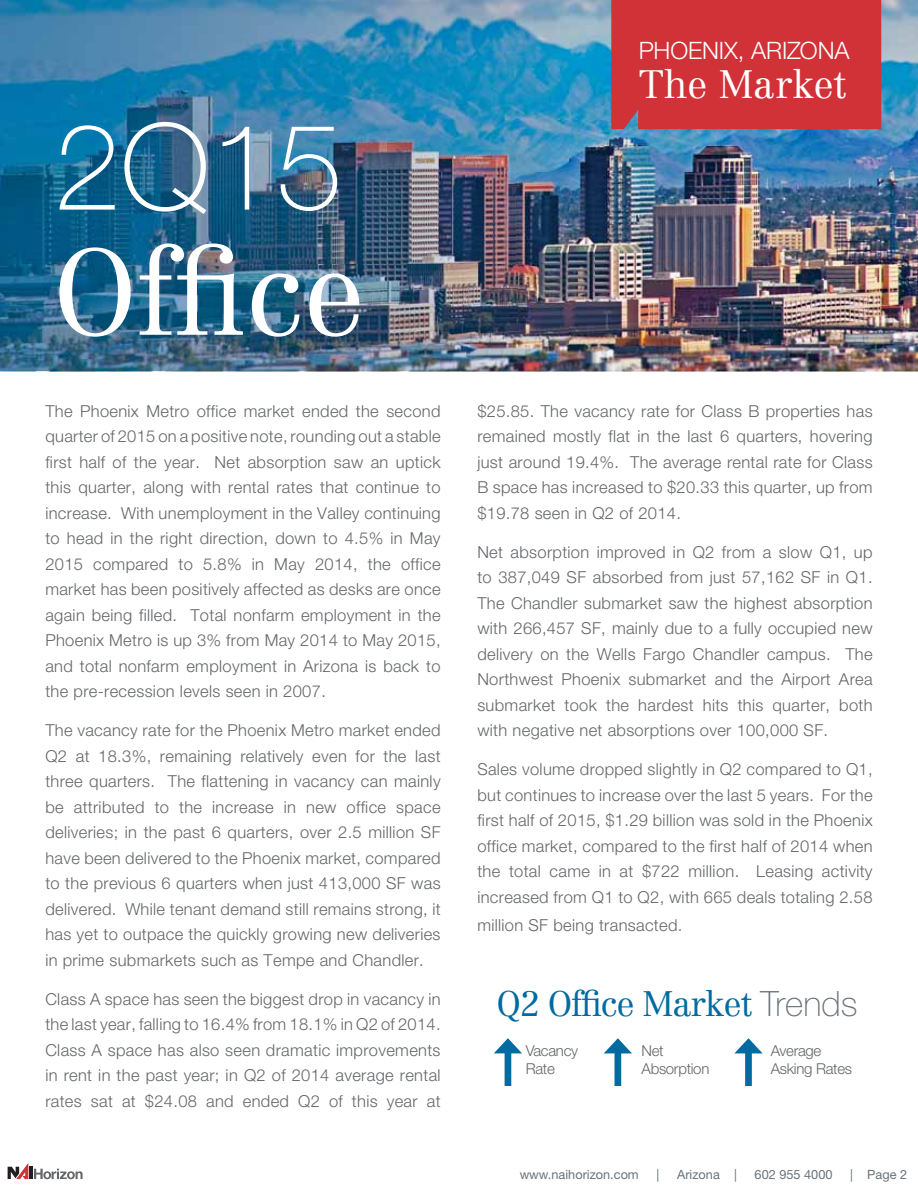
<style>
.page{position:relative;width:918px;height:1188px;background:#fff}
.page>*{position:absolute;margin:0;border:0;box-sizing:border-box;transform-origin:0 0}
.t1{font:300 120px "Centennial LT Std";color:#fff}
.t2{font:100 120px "Helvetica Neue LT Std";color:#fff}
.t3{font:300 39px "Centennial LT Std";letter-spacing:-.01em;color:#fff}
.t4{font:300 34.95px "Centennial LT Std";letter-spacing:-.03em;color:#006ba0}
.t5{font:300 24px "Helvetica Neue LT Std";color:#fff}
.t6{font:300 16.5px/25.5px "Helvetica Neue LT Std";letter-spacing:.02em;color:#64666a;text-align:justify}
.t7{font:300 15px/18px "Helvetica Neue LT Std";letter-spacing:-.02em;color:#64666a}
.t8{font:12.75px "Helvetica Neue LT Std";color:#69737a}
.s1{font-family:"Helvetica Neue LT Std";font-weight:100;color:#69737a}
</style>
<div class="page">
<hr style="left:29px;top:1167px;width:4px;height:12px;background:#231f20">
<svg style="left:8px;top:1163px;width:20px;height:16px"></svg>
<svg style="left:34px;top:1169px;width:49px;height:10px"></svg>
<img style="left:0;top:0;width:918px;height:372px">
<img style="left:0;top:0;width:568px;height:371px">
<div style="left:611px;top:0;width:270px;height:129px;background:#d13238"></div>
<div style="left:615px;top:1048px;width:6px;height:38px;background:#006ba0"></div>
<svg style="left:604px;top:1038px;width:28px;height:15px"></svg>
<div style="left:505px;top:1048px;width:6px;height:38px;background:#006ba0"></div>
<svg style="left:494px;top:1038px;width:28px;height:15px"></svg>
<div style="left:745px;top:1048px;width:7px;height:38px;background:#006ba0"></div>
<svg style="left:735px;top:1038px;width:27px;height:15px"></svg>
<h1 class="t2" style="left:54px;top:124px;width:290px">2Q15</h1>
<h1 class="t1" style="left:54px;top:233px;width:313px">Office</h1>
<p class="t6" style="left:45px;top:400px;width:397px">The Phoenix Metro office market ended the second quarter of 2015 on a positive note, rounding out a stable first half of the year. Net absorption saw an uptick this quarter, along with rental rates that continue to increase. With unemployment in the Valley continuing to head in the right direction, down to 4.5% in May 2015 compared to 5.8% in May 2014, the office market has been positively affected as desks are once again being filled. Total nonfarm employment in the Phoenix Metro is up 3% from May 2014 to May 2015, and total nonfarm employment in Arizona is back to the pre-recession levels seen in 2007.</p>
<p class="t6" style="left:45px;top:720px;width:397px">The vacancy rate for the Phoenix Metro market ended Q2 at 18.3%, remaining relatively even for the last three quarters. The flattening in vacancy can mainly be attributed to the increase in new office space deliveries; in the past 6 quarters, over 2.5 million SF have been delivered to the Phoenix market, compared to the previous 6 quarters when just 413,000 SF was delivered. While tenant demand still remains strong, it has yet to outpace the quickly growing new deliveries in prime submarkets such as Tempe and Chandler.</p>
<p class="t6" style="left:45px;top:988px;width:397px">Class A space has seen the biggest drop in vacancy in the last year, falling to 16.4% from 18.1% in Q2 of 2014.<br>Class A space has also seen dramatic improvements in rent in the past year; in Q2 of 2014 average rental rates sat at $24.08 and ended Q2 of this year at</p>
<h3 class="t5" style="left:639px;top:42px;width:212px">PHOENIX, ARIZONA</h3>
<h2 class="t3" style="left:639px;top:65px;width:209px">The Market</h2>
<p class="t6" style="left:477px;top:400px;width:397px">$25.85. The vacancy rate for Class B properties has remained mostly flat in the last 6 quarters, hovering just around 19.4%. The average rental rate for Class B space has increased to $20.33 this quarter, up from $19.78 seen in Q2 of 2014.</p>
<p class="t6" style="left:477px;top:541px;width:397px">Net absorption improved in Q2 from a slow Q1, up to 387,049 SF absorbed from just 57,162 SF in Q1.<br>The Chandler submarket saw the highest absorption with 266,457 SF, mainly due to a fully occupied new delivery on the Wells Fargo Chandler campus. The Northwest Phoenix submarket and the Airport Area submarket took the hardest hits this quarter, both with negative net absorptions over 100,000 SF.</p>
<p class="t6" style="left:477px;top:759px;width:397px">Sales volume dropped slightly in Q2 compared to Q1, but continues to increase over the last 5 years. For the first half of 2015, $1.29 billion was sold in the Phoenix office market, compared to the first half of 2014 when the total came in at $722 million. Leasing activity increased from Q1 to Q2, with 665 deals totaling 2.58</p>
<p class="t6" style="left:477px;top:915px;width:207px">million SF being transacted.</p>
<h3 class="t4" style="left:497px;top:987px;width:362px">Q2 Office Market <span class="s1">Trends</span></h3>
<p class="t7" style="left:526px;top:1043px;width:54px">Vacancy<br>Rate</p>
<p class="t7" style="left:642px;top:1043px;width:69px">Net<br>Absorption</p>
<p class="t7" style="left:771px;top:1043px;width:83px">Average<br>Asking Rates</p>
<p class="t8" style="left:520px;top:1170px;width:121px">www.naihorizon.com</p>
<p class="t8" style="left:657px;top:1170px;width:4px">|</p>
<p class="t8" style="left:677px;top:1170px;width:61px">Arizona |</p>
<p class="t8" style="left:755px;top:1170px;width:79px">602 955 4000</p>
<p class="t8" style="left:850px;top:1170px;width:58px">| Page 2</p>
</div>
